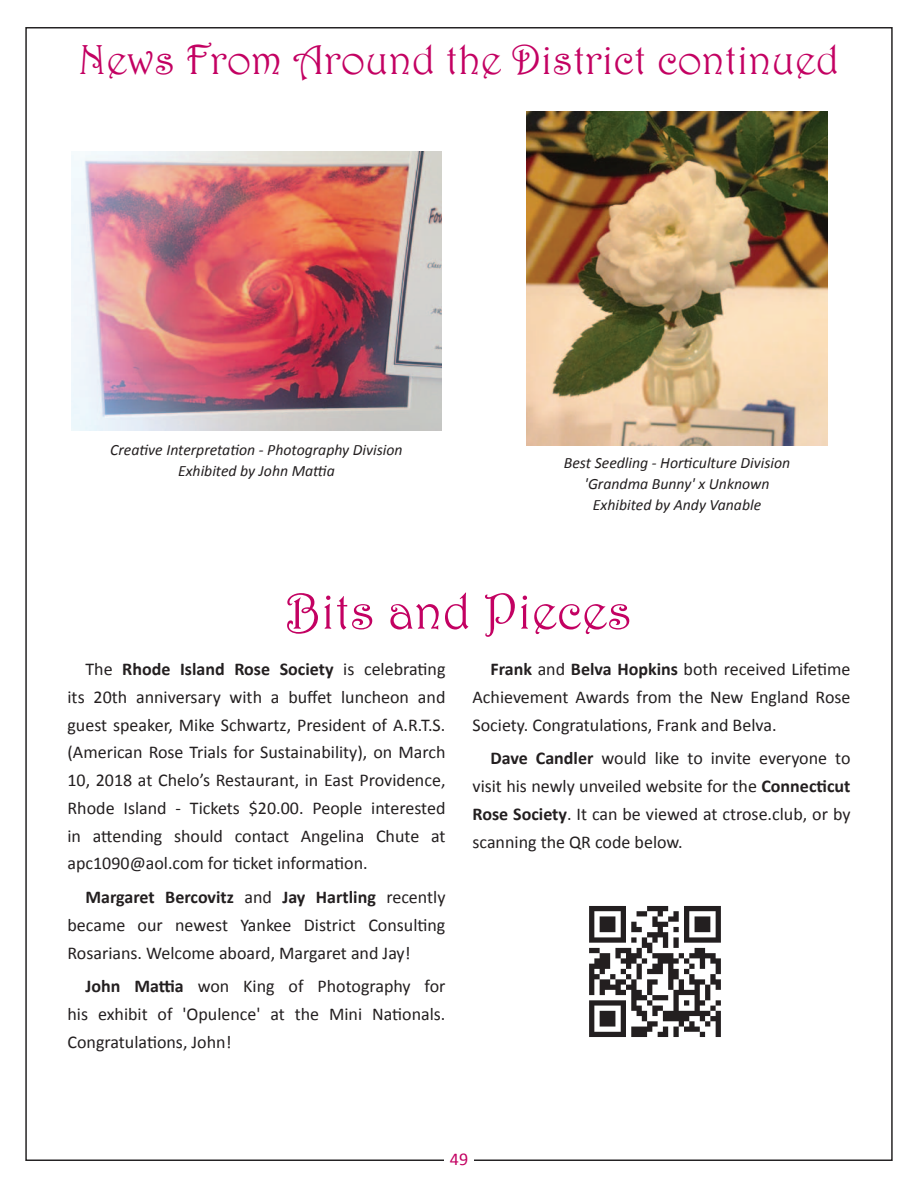
<style>
.page{position:relative;width:918px;height:1188px;background:#fff}
.page>*{position:absolute;margin:0;border:0;box-sizing:border-box;transform-origin:0 0}
.t1{font:51px "Harrington";color:#c30162}
.t2{font:42px "Harrington";color:#c30162}
.t3{font:18px/27.8px "Calibri";color:#231f20;text-align:justify}
.t4{font:18px "Calibri";color:#c30162}
.t5{font:italic 15.75px/21px "Calibri";color:#231f20;text-align:center}
.s1{font-weight:700}
</style>
<div class="page">
<img style="left:72px;top:152px;width:369px;height:279px">
<img style="left:526px;top:111px;width:302px;height:334px">
<img style="left:589px;top:906px;width:132px;height:131px">
<h2 class="t2" style="left:79px;top:34px;width:762px">News From Around the District continued</h2>
<p class="t5" style="left:110px;top:438px;width:294px">Creative Interpretation - Photography Division<br>Exhibited by John Mattia</p>
<p class="t5" style="left:564px;top:451px;width:228px">Best Seedling - Horticulture Division 'Grandma Bunny' x Unknown<br>Exhibited by Andy Vanable</p>
<h1 class="t1" style="left:286px;top:581px;width:347px">Bits and Pieces</h1>
<p class="t3" style="left:68px;top:655px;width:379px;text-indent:18px">The <span class="s1">Rhode Island Rose Society</span> is celebrating its 20th anniversary with a buffet luncheon and guest speaker, Mike Schwartz, President of A.R.T.S. (American Rose Trials for Sustainability), on March 10, 2018 at Chelo’s Restaurant, in East Providence, Rhode Island - Tickets $20.00. People interested in attending should contact Angelina Chute at apc1090@aol.com for ticket information.</p>
<p class="t3" style="left:68px;top:883px;width:379px;text-indent:18px"><span class="s1">Margaret Bercovitz</span> and <span class="s1">Jay Hartling</span> recently became our newest Yankee District Consulting Rosarians. Welcome aboard, Margaret and Jay!</p>
<p class="t3" style="left:68px;top:973px;width:379px;text-indent:18px"><span class="s1">John Mattia</span> won King of Photography for his exhibit of 'Opulence' at the Mini Nationals.<br>Congratulations, John!</p>
<p class="t3" style="left:473px;top:655px;width:379px;text-indent:18px"><span class="s1">Frank</span> and <span class="s1">Belva Hopkins</span> both received Lifetime Achievement Awards from the New England Rose Society. Congratulations, Frank and Belva.</p>
<p class="t3" style="left:473px;top:745px;width:379px;text-indent:18px"><span class="s1">Dave Candler</span> would like to invite everyone to visit his newly unveiled website for the <span class="s1">Connecticut Rose Society</span>. It can be viewed at ctrose.club, or by scanning the QR code below.</p>
<p class="t4" style="left:450px;top:1147px;width:20px">49</p>
</div>
